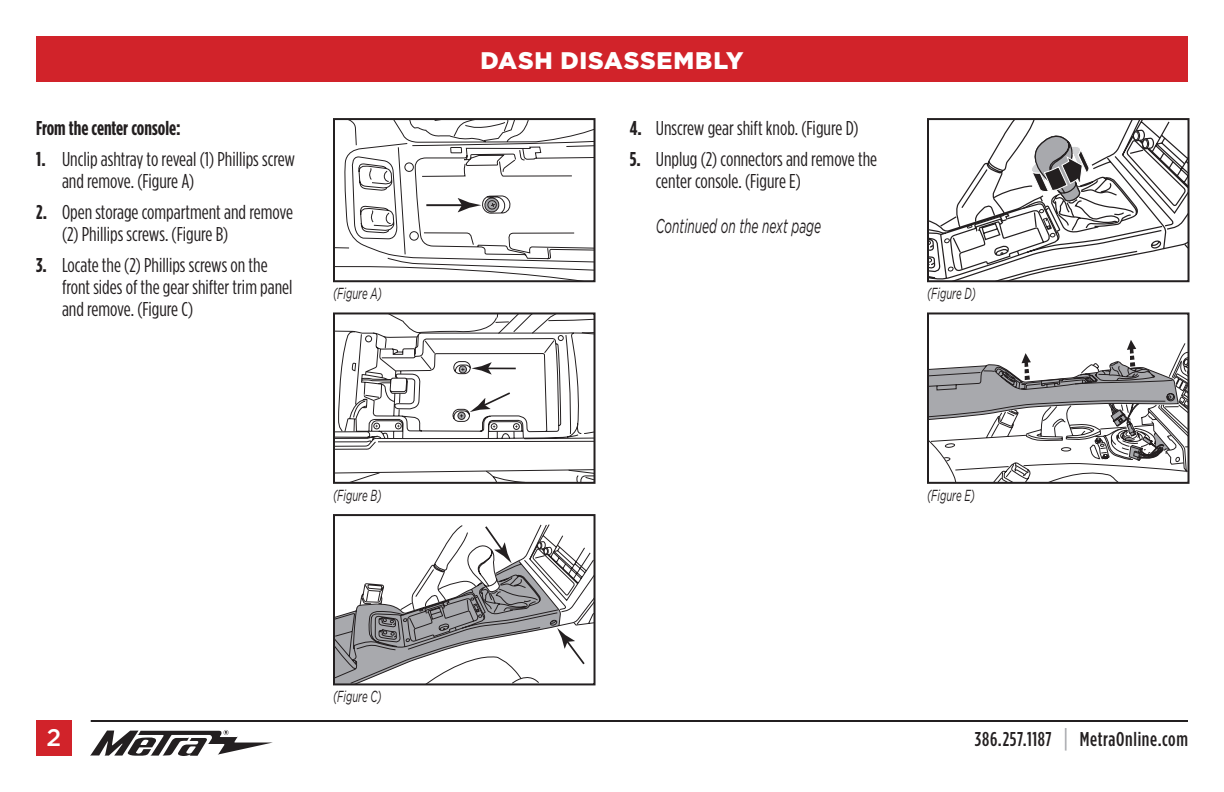
<style>
.page{position:relative;width:1224px;height:792px;background:#fff}
.page>*{position:absolute;margin:0;border:0;box-sizing:border-box;transform-origin:0 0}
.t1{font:900 24px "Gotham";letter-spacing:.03em;color:#fff}
.t2{font:500 24px "Gotham";color:#fff}
.t3{font:20px/22px "Gotham Condensed";color:#231f20}
.t4{font:500 20px "Gotham Condensed";letter-spacing:.03em;color:#231f20}
.t5{font:italic 20px "Gotham";color:#231f20;scale:.6 1}
.t6{font:700 20px "Gotham Condensed";color:#231f20}
.t7{font:italic 16px "Gotham";color:#231f20;scale:.6 1}
.s1{font-weight:700}
.s2{font-size:26px;color:#a8a9ad}
</style>
<div class="page">
<div style="left:36px;top:36px;width:1152px;height:45px;background:#d1232a"></div>
<svg style="left:90px;top:730px;width:183px;height:26px"></svg>
<hr style="left:91px;top:720px;width:1097px;height:2px;background:#231f20">
<div style="left:36px;top:720px;width:36px;height:36px;background:#d1232a"></div>
<svg style="left:336px;top:121px;width:257px;height:158px"></svg>
<hr style="left:426px;top:204px;width:39px;height:2px;background:#231f20">
<svg style="left:458px;top:197px;width:42px;height:16px"></svg>
<div style="left:333px;top:118px;width:263px;height:164px;border:2px solid #231f20"></div>
<svg style="left:930px;top:129px;width:257px;height:150px"></svg>
<div style="left:927px;top:118px;width:263px;height:164px;border:2px solid #231f20"></div>
<svg style="left:336px;top:315px;width:257px;height:166px"></svg>
<div style="left:333px;top:312px;width:263px;height:172px;border:2px solid #231f20"></div>
<svg style="left:930px;top:340px;width:257px;height:141px"></svg>
<div style="left:927px;top:312px;width:263px;height:172px;border:2px solid #231f20"></div>
<svg style="left:336px;top:524px;width:257px;height:158px"></svg>
<div style="left:333px;top:514px;width:263px;height:171px;border:2px solid #231f20"></div>
<p class="t6" style="left:36px;top:117px;width:146px">From the center console:</p>
<p class="t3" style="left:62px;top:148px;width:235px;text-indent:-26px"><span class="s1">1.</span> Unclip ashtray to reveal (1) Phillips screw and remove. (Figure A)</p>
<p class="t3" style="left:62px;top:201px;width:232px;text-indent:-26px"><span class="s1">2.</span> Open storage compartment and remove (2) Phillips screws. (Figure B)</p>
<p class="t3" style="left:62px;top:254px;width:232px;text-indent:-26px"><span class="s1">3.</span> Locate the (2) Phillips screws on the front sides of the gear shifter trim panel and remove. (Figure C)</p>
<p class="t1" style="left:480px;top:46px;width:265px">DASH DISASSEMBLY</p>
<p class="t3" style="left:630px;top:117px;width:230px"><span class="s1">4.</span> Unscrew gear shift knob. (Figure D)</p>
<p class="t3" style="left:656px;top:148px;width:223px;text-indent:-26px"><span class="s1">5.</span> Unplug (2) connectors and remove the center console. (Figure E)</p>
<p class="t5" style="left:656px;top:215px;width:277px">Continued on the next page</p>
<p class="t7" style="left:333px;top:285px;width:83px">(Figure A)</p>
<p class="t7" style="left:927px;top:285px;width:83px">(Figure D)</p>
<p class="t7" style="left:333px;top:486px;width:83px">(Figure B)</p>
<p class="t7" style="left:927px;top:486px;width:82px">(Figure E)</p>
<p class="t7" style="left:333px;top:688px;width:83px">(Figure C)</p>
<p class="t2" style="left:47px;top:724px;width:16px">2</p>
<p class="t4" style="left:975px;top:728px;width:215px">386.257.1187 <span class="s2">|</span> MetraOnline.com</p>
</div>
